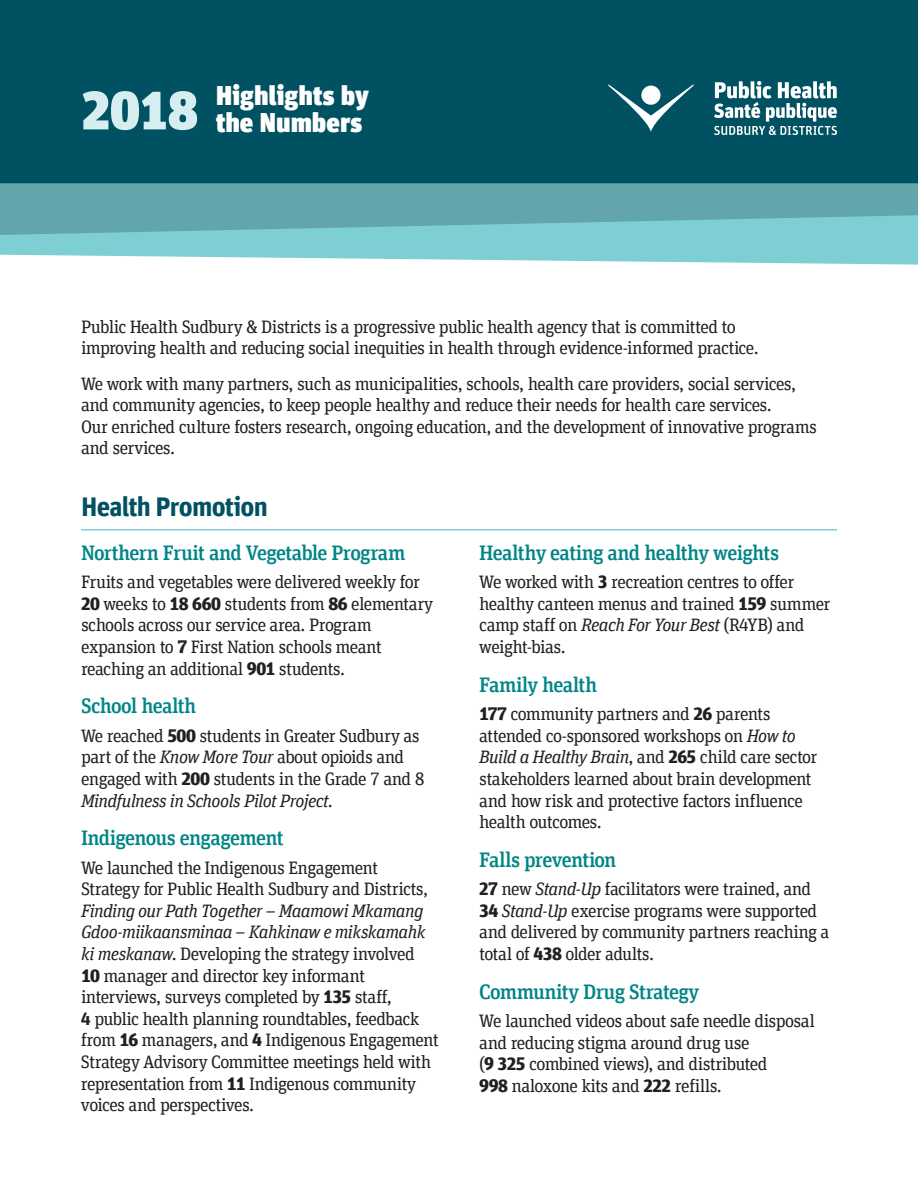
<style>
.page{position:relative;width:918px;height:1188px;background:#fff}
.page>*{position:absolute;margin:0;border:0;box-sizing:border-box;transform-origin:0 0}
.t1{font:900 27px/27px "Unit Pro";letter-spacing:.015em;color:#fff;text-align:right}
.t2{font:700 27px "Unit Pro";letter-spacing:-.03em;color:#005162}
.t3{font:500 21px "Unit Slab Pro";letter-spacing:-.03em;color:#008587}
.t4{font:18px/21.6px "Unit Slab Pro";letter-spacing:-.035em;color:#231f20}
.s1{font-size:54px;color:#d7eef0}
.s2{font-weight:900}
.s3{font-style:italic}
.s4{font-weight:700}
</style>
<div class="page">
<div style="left:0;top:0;width:918px;height:209px;background:#005162"></div>
<svg style="left:0;top:235px;width:918px;height:30px;fill:#7dcfd4"></svg>
<svg style="left:0;top:184px;width:918px;height:51px;background:#67adb2"></svg>
<svg style="left:608px;top:84px;width:85px;height:48px"></svg>
<div style="left:641px;top:86px;width:20px;height:19px;background:#fff;border-radius:50%"></div>
<svg style="left:714px;top:81px;width:123px;height:54px"></svg>
<hr style="left:81px;top:529px;width:756px;height:2px;background:#7dcfd4">
<h1 class="t1" style="left:81px;top:81px;width:289px"><span class="s1">2018</span> Highlights by the Numbers</h1>
<p class="t4" style="left:81px;top:315px;width:679px">Public Health Sudbury &amp; Districts is a progressive public health agency that is committed to improving health and reducing social inequities in health through evidence-informed practice.</p>
<p class="t4" style="left:81px;top:372px;width:738px">We work with many partners, such as municipalities, schools, health care providers, social services, and community agencies, to keep people healthy and reduce their needs for health care services.<br>Our enriched culture fosters research, ongoing education, and the development of innovative programs and services.</p>
<h1 class="t2" style="left:81px;top:487px;width:188px">Health Promotion</h1>
<p class="t3" style="left:81px;top:538px;width:326px">Northern Fruit and Vegetable Program</p>
<p class="t4" style="left:81px;top:571px;width:354px">Fruits and vegetables were delivered weekly for <span class="s2">20</span> weeks to <span class="s2">18 660</span> students from <span class="s2">86</span> elementary schools across our service area. Program expansion to <span class="s2">7</span> First Nation schools meant reaching an additional <span class="s2">901</span> students.</p>
<p class="t3" style="left:81px;top:691px;width:117px">School health</p>
<p class="t4" style="left:81px;top:724px;width:345px">We reached <span class="s2">500</span> students in Greater Sudbury as part of the <span class="s3">Know More Tour</span> about opioids and engaged with <span class="s2">200</span> students in the Grade 7 and 8<br><span class="s3">Mindfulness in Schools Pilot Project</span>.</p>
<p class="t3" style="left:81px;top:823px;width:204px">Indigenous engagement</p>
<p class="t4" style="left:81px;top:856px;width:349px">We launched the Indigenous Engagement<br>Strategy for Public Health Sudbury and Districts,</p>
<p class="t4" style="left:81px;top:899px;width:359px"><span class="s3">Finding our Path Together – Maamowi Mkamang Gdoo-miikaansminaa – Kahkinaw e mikskamahk ki meskanaw</span>. Developing the strategy involved<br><span class="s2">10</span> manager and director key informant interviews, surveys completed by <span class="s2">135</span> staff,<br><span class="s4">4</span> public health planning roundtables, feedback from <span class="s2">16</span> managers, and <span class="s2">4</span> Indigenous Engagement Strategy Advisory Committee meetings held with representation from <span class="s2">11</span> Indigenous community voices and perspectives.</p>
<p class="t3" style="left:479px;top:538px;width:301px">Healthy eating and healthy weights</p>
<p class="t4" style="left:479px;top:571px;width:353px">We worked with <span class="s2">3</span> recreation centres to offer healthy canteen menus and trained <span class="s2">159</span> summer camp staff on <span class="s3">Reach For Your Best</span> (R4YB) and weight-bias.</p>
<p class="t3" style="left:479px;top:670px;width:119px">Family health</p>
<p class="t4" style="left:479px;top:703px;width:340px"><span class="s2">177</span> community partners and <span class="s2">26</span> parents attended co-sponsored workshops on <span class="s3">How to Build a Healthy Brain</span>, and <span class="s2">265</span> child care sector stakeholders learned about brain development and how risk and protective factors influence health outcomes.</p>
<p class="t3" style="left:479px;top:845px;width:139px">Falls prevention</p>
<p class="t4" style="left:479px;top:878px;width:352px"><span class="s2">27</span> new <span class="s3">Stand-Up</span> facilitators were trained, and <span class="s2">34</span> <span class="s3">Stand-Up</span> exercise programs were supported and delivered by community partners reaching a total of <span class="s2">438</span> older adults.</p>
<p class="t3" style="left:479px;top:977px;width:222px">Community Drug Strategy</p>
<p class="t4" style="left:479px;top:1009px;width:337px">We launched videos about safe needle disposal and reducing stigma around drug use<br>(<span class="s2">9 325</span> combined views), and distributed<br><span class="s2">998</span> naloxone kits and <span class="s2">222</span> refills.</p>
</div>
